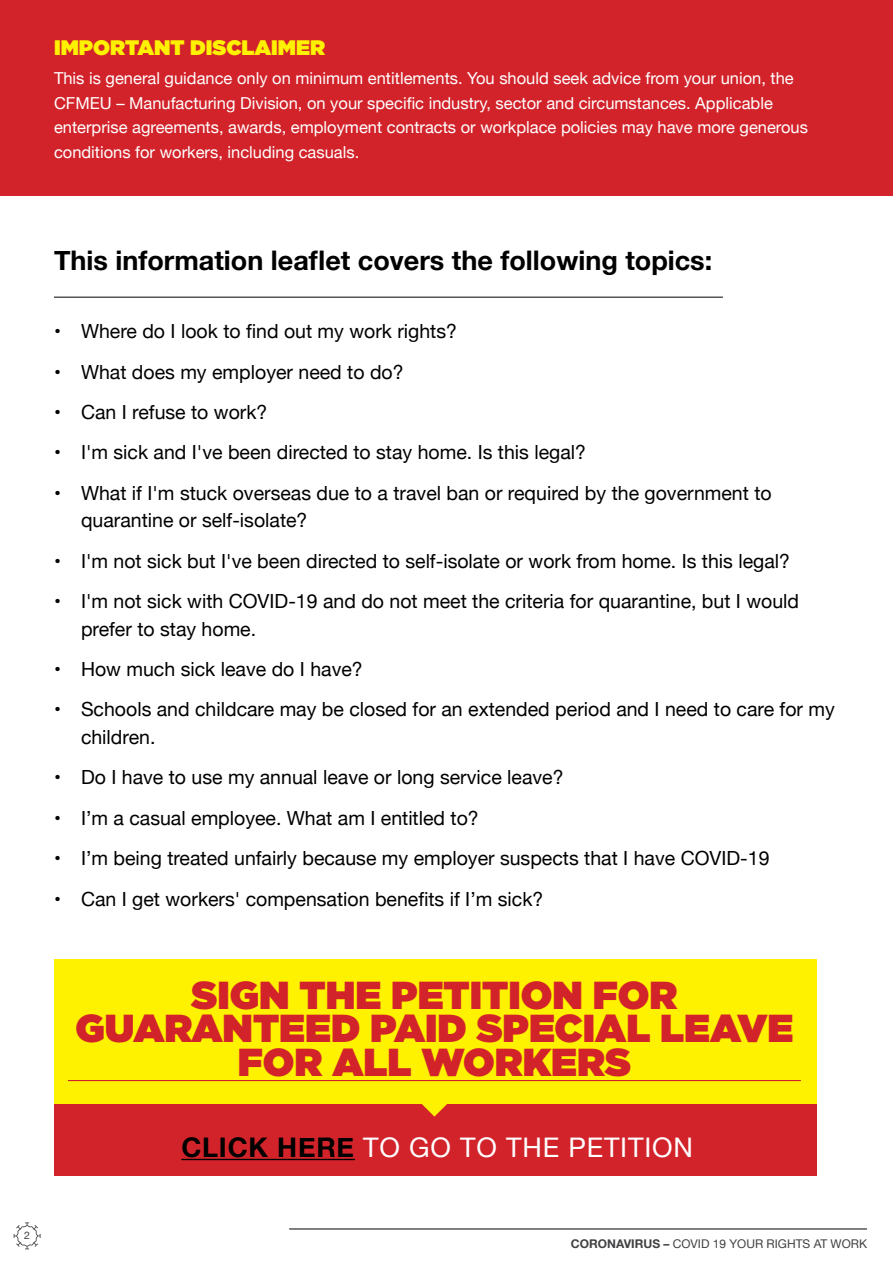
<style>
.page{position:relative;width:893px;height:1263px;background:#fff}
.page>*{position:absolute;margin:0;border:0;box-sizing:border-box;transform-origin:0 0}
.t1{font:900 39px/33.6px "Gotham";color:#d2232a;text-align:center}
.t2{font:700 27px "Helvetica Neue";color:#000}
.t3{font:27px "Helvetica Neue";letter-spacing:.03em;color:#fff}
.t4{font:900 21px "Gotham";color:#fff200}
.t5{font:19.5px/27.6px "Helvetica Neue";color:#000}
.t6{font:16.5px/24.6px "Helvetica Neue";color:#fff}
.t7{font:12px "Helvetica Neue";color:#414042}
.t8{font:10.5px "Helvetica Neue";color:#414042}
.s1{font-weight:700;color:#000}
.s2{font-weight:700}
</style>
<div class="page">
<div style="left:0;top:0;width:893px;height:196px;background:#d2232a"></div>
<div style="left:54px;top:1103px;width:762px;height:73px;background:#d2232a"></div>
<div style="left:54px;top:959px;width:762px;height:144px;background:#fff200"></div>
<svg style="left:401px;top:1081px;width:66px;height:36px"></svg>
<hr style="left:54px;top:297px;width:669px;height:1px;background:#000">
<hr style="left:68px;top:1080px;width:733px;height:1px;background:#d2232a">
<hr style="left:181px;top:1159px;width:174px;height:1px;background:#000">
<svg style="left:14px;top:1222px;width:27px;height:27px"></svg>
<hr style="left:289px;top:1229px;width:578px;height:1px;background:#000">
<p class="t4" style="left:54px;top:33px;width:273px">IMPORTANT DISCLAIMER</p>
<p class="t6" style="left:54px;top:67px;width:755px">This is general guidance only on minimum entitlements. You should seek advice from your union, the CFMEU – Manufacturing Division, on your specific industry, sector and circumstances. Applicable enterprise agreements, awards, employment contracts or workplace policies may have more generous conditions for workers, including casuals.</p>
<h2 class="t2" style="left:54px;top:239px;width:660px">This information leaflet covers the following topics:</h2>
<p class="t5" style="left:54px;top:319px;width:405px">• Where do I look to find out my work rights?</p>
<p class="t5" style="left:54px;top:359px;width:351px">• What does my employer need to do?</p>
<p class="t5" style="left:54px;top:399px;width:215px">• Can I refuse to work?</p>
<p class="t5" style="left:54px;top:440px;width:533px">• I'm sick and I've been directed to stay home. Is this legal?</p>
<p class="t5" style="left:81px;top:480px;width:692px;text-indent:-27px">• What if I'm stuck overseas due to a travel ban or required by the government to quarantine or self-isolate?</p>
<p class="t5" style="left:54px;top:548px;width:738px">• I'm not sick but I've been directed to self-isolate or work from home. Is this legal?</p>
<p class="t5" style="left:81px;top:588px;width:720px;text-indent:-27px">• I'm not sick with COVID-19 and do not meet the criteria for quarantine, but I would prefer to stay home.</p>
<p class="t5" style="left:54px;top:656px;width:310px">• How much sick leave do I have?</p>
<p class="t5" style="left:81px;top:697px;width:755px;text-indent:-27px">• Schools and childcare may be closed for an extended period and I need to care for my children.</p>
<p class="t5" style="left:54px;top:765px;width:511px">• Do I have to use my annual leave or long service leave?</p>
<p class="t5" style="left:54px;top:805px;width:426px">• I’m a casual employee. What am I entitled to?</p>
<p class="t5" style="left:54px;top:845px;width:717px">• I’m being treated unfairly because my employer suspects that I have COVID-19</p>
<p class="t5" style="left:54px;top:886px;width:491px">• Can I get workers' compensation benefits if I’m sick?</p>
<h1 class="t1" style="left:75px;top:977px;width:719px">SIGN THE PETITION FOR<br>GUARANTEED PAID SPECIAL LEAVE<br>FOR ALL WORKERS</h1>
<h2 class="t3" style="left:181px;top:1128px;width:513px"><span class="s1">CLICK HERE</span> TO GO TO THE PETITION</h2>
<p class="t8" style="left:24px;top:1228px;width:7px">2</p>
<p class="t7" style="left:571px;top:1235px;width:298px"><span class="s2">CORONAVIRUS –</span> COVID 19 YOUR RIGHTS AT WORK</p>
</div>
